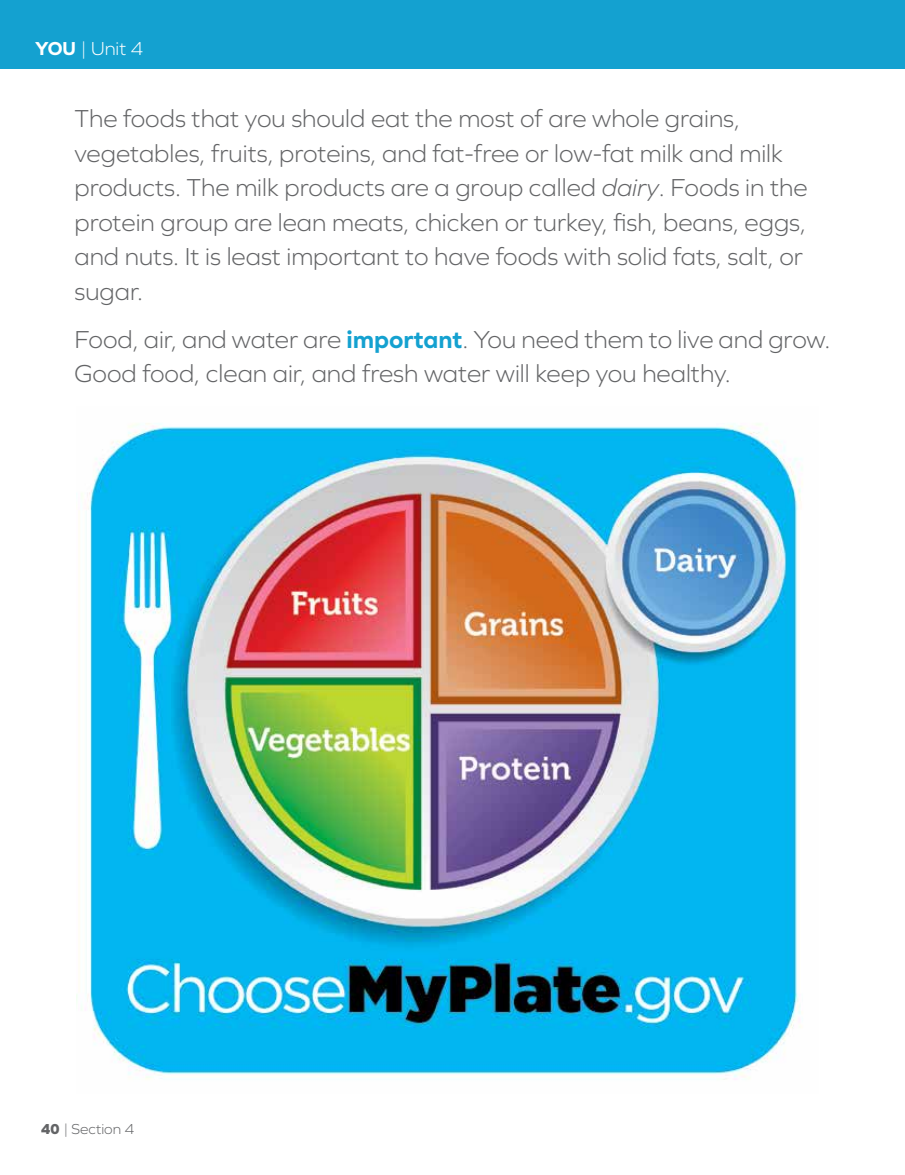
<style>
.page{position:relative;width:905px;height:1175px;background:#fff}
.page>*{position:absolute;margin:0;border:0;box-sizing:border-box;transform-origin:0 0}
.t1{font:300 25.5px/34.5px "Graphie";color:#636466}
.t2{font:300 19.5px "Graphie";color:#fff}
.t3{font:300 15px "Graphie";color:#636466}
.s1{font-weight:700}
.s2{font-style:italic}
.s3{font-weight:700;color:#14a1d0}
.s4{font-weight:800}
</style>
<div class="page">
<img style="left:81px;top:423px;width:722px;height:657px">
<div style="left:0;top:0;width:904px;height:68px;background:#14a1d0"></div>
<p class="t2" style="left:35px;top:37px;width:109px"><span class="s1">YOU</span> | Unit 4</p>
<p class="t1" style="left:74px;top:101px;width:734px">The foods that you should eat the most of are whole grains, vegetables, fruits, proteins, and fat-free or low-fat milk and milk products. The milk products are a group called <span class="s2">dairy</span>. Foods in the protein group are lean meats, chicken or turkey, fish, beans, eggs, and nuts. It is least important to have foods with solid fats, salt, or sugar.</p>
<p class="t1" style="left:74px;top:321px;width:757px">Food, air, and water are <span class="s3">important</span>. You need them to live and grow.<br>Good food, clean air, and fresh water will keep you healthy.</p>
<p class="t3" style="left:40px;top:1120px;width:95px"><span class="s4">40</span> | Section 4</p>
</div>
